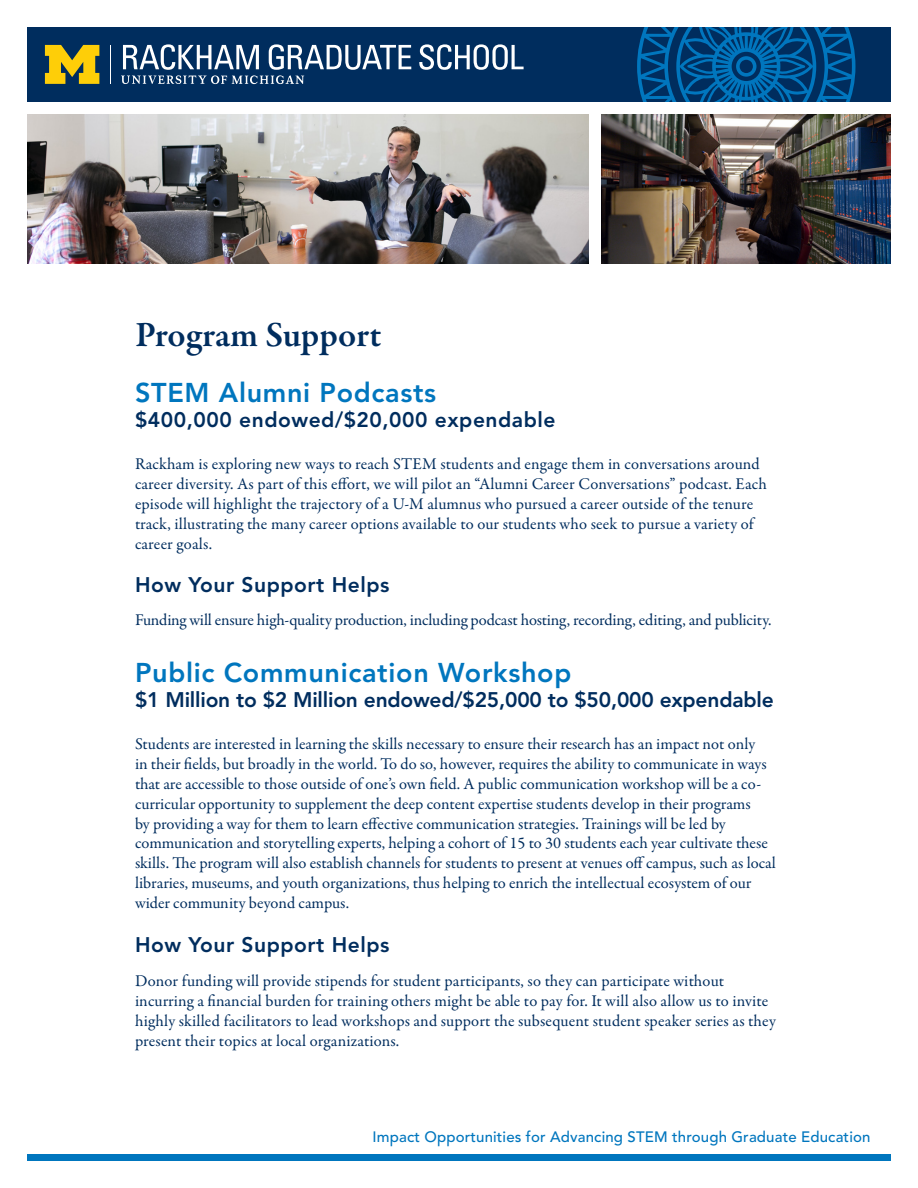
<style>
.page{position:relative;width:918px;height:1188px;background:#fff}
.page>*{position:absolute;margin:0;border:0;box-sizing:border-box;transform-origin:0 0}
.t1{font:600 36px "Garamond Premr Pro";color:#002d5e}
.t2{font:800 27px "Avenir LT Std";letter-spacing:.025em;color:#0076be}
.t3{font:800 21px "Avenir LT Std";letter-spacing:.025em;color:#002d5e}
.t4{font:800 21px "Avenir LT Std";letter-spacing:-.01em;color:#002d5e}
.t5{font:16.5px/19.8px "Garamond Premr Pro";color:#002d5e}
.t6{font:500 15px "Avenir LT Std";letter-spacing:.01em;color:#0076be}
</style>
<div class="page">
<div style="left:27px;top:1155px;width:864px;height:6px;background:#0076be"></div>
<div style="left:27px;top:27px;width:864px;height:75px;background:#002d5e"></div>
<svg style="left:419px;top:44px;width:105px;height:26px"></svg>
<hr style="left:110px;top:45px;width:1px;height:39px;background:#fff">
<svg style="left:45px;top:45px;width:54px;height:39px"></svg>
<svg style="left:121px;top:44px;width:290px;height:40px"></svg>
<svg style="left:637px;top:27px;width:218px;height:75px"></svg>
<img style="left:27px;top:114px;width:562px;height:150px">
<img style="left:602px;top:114px;width:289px;height:150px">
<p class="t1" style="left:135px;top:313px;width:248px">Program Support</p>
<p class="t2" style="left:135px;top:376px;width:303px">STEM Alumni Podcasts</p>
<p class="t3" style="left:135px;top:407px;width:422px">$400,000 endowed/$20,000 expendable</p>
<p class="t5" style="left:135px;top:455px;width:633px">Rackham is exploring new ways to reach STEM students and engage them in conversations around career diversity. As part of this effort, we will pilot an “Alumni Career Conversations” podcast. Each episode will highlight the trajectory of a U-M alumnus who pursued a career outside of the tenure track, illustrating the many career options available to our students who seek to pursue a variety of career goals.</p>
<p class="t3" style="left:135px;top:572px;width:256px">How Your Support Helps</p>
<p class="t5" style="left:135px;top:611px;width:638px">Funding will ensure high-quality production, including podcast hosting, recording, editing, and publicity.</p>
<p class="t2" style="left:135px;top:656px;width:438px">Public Communication Workshop</p>
<p class="t4" style="left:135px;top:687px;width:640px">$1 Million to $2 Million endowed/$25,000 to $50,000 expendable</p>
<p class="t5" style="left:135px;top:735px;width:642px">Students are interested in learning the skills necessary to ensure their research has an impact not only<br>in their fields, but broadly in the world. To do so, however, requires the ability to communicate in ways that are accessible to those outside of one’s own field. A public communication workshop will be a co&shy;curricular opportunity to supplement the deep content expertise students develop in their programs<br>by providing a way for them to learn effective communication strategies. Trainings will be led by communication and storytelling experts, helping a cohort of 15 to 30 students each year cultivate these skills. The program will also establish channels for students to present at venues off campus, such as local libraries, museums, and youth organizations, thus helping to enrich the intellectual ecosystem of our wider community beyond campus.</p>
<p class="t3" style="left:135px;top:933px;width:256px">How Your Support Helps</p>
<p class="t5" style="left:135px;top:971px;width:642px">Donor funding will provide stipends for student participants, so they can participate without incurring a financial burden for training others might be able to pay for. It will also allow us to invite highly skilled facilitators to lead workshops and support the subsequent student speaker series as they present their topics at local organizations.</p>
<p class="t6" style="left:373px;top:1128px;width:499px">Impact Opportunities for Advancing STEM through Graduate Education</p>
</div>
